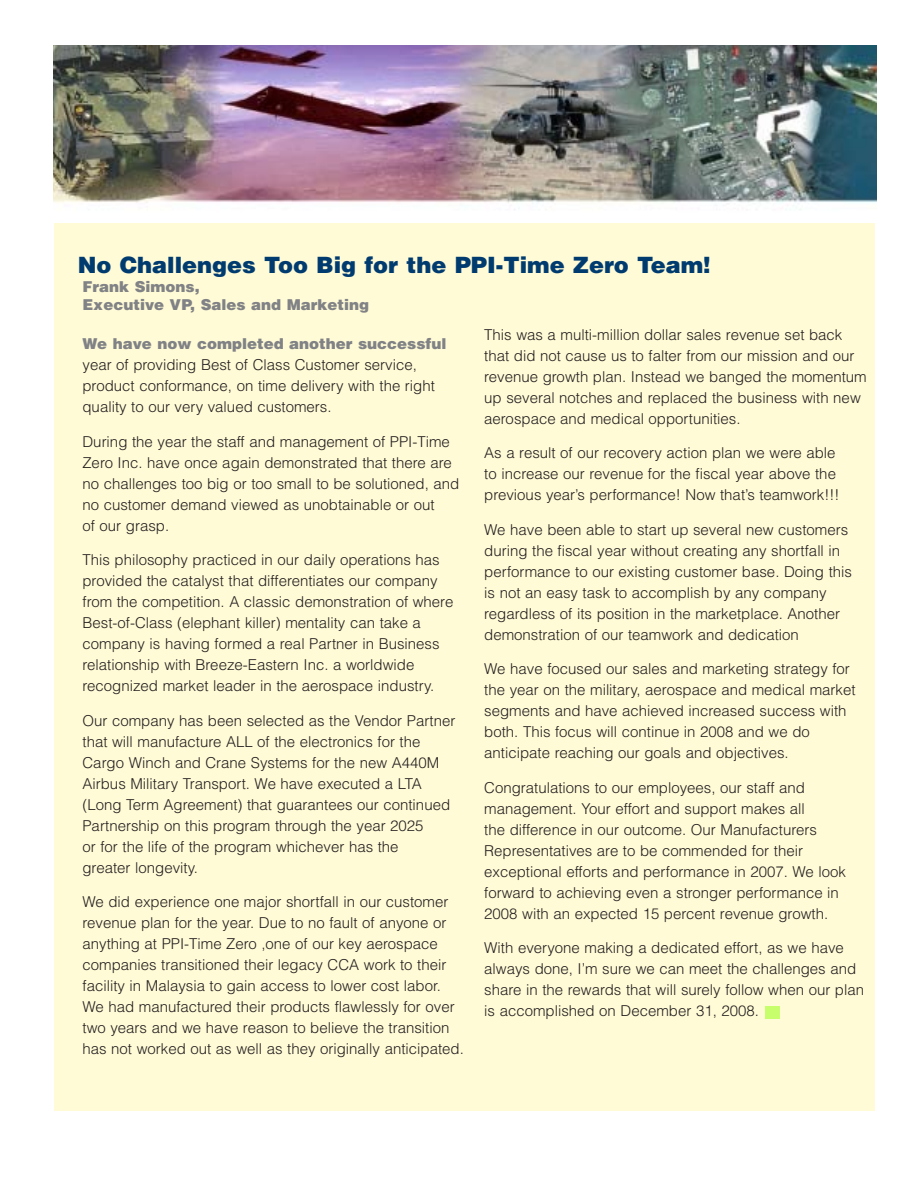
<style>
.page{position:relative;width:918px;height:1188px;background:#fff}
.page>*{position:absolute;margin:0;border:0;box-sizing:border-box;transform-origin:0 0}
.t1{font:900 22.5px "Helvetica";color:#003b70}
.t2{font:300 15px/21px "Helvetica";color:#231f20}
.t3{font:900 15px/18px "Helvetica";color:#808285}
</style>
<div class="page">
<div style="left:54px;top:119px;width:820px;height:992px;background:#fffbd6"></div>
<img style="left:54px;top:45px;width:822px;height:178px">
<div style="left:765px;top:1006px;width:15px;height:13px;background:#c6ff6b"></div>
<h1 class="t1" style="left:78px;top:250px;width:635px">No Challenges Too Big for the PPI-Time Zero Team!</h1>
<p class="t3" style="left:82px;top:277px;width:288px">Frank Simons,<br>Executive VP, Sales and Marketing</p>
<p class="t3" style="left:82px;top:334px;width:365px">We have now completed another successful</p>
<p class="t2" style="left:82px;top:354px;width:354px">year of providing Best of Class Customer service, product conformance, on time delivery with the right quality to our very valued customers.</p>
<p class="t2" style="left:82px;top:431px;width:378px">During the year the staff and management of PPI-Time Zero Inc. have once again demonstrated that there are no challenges too big or too small to be solutioned, and no customer demand viewed as unobtainable or out<br>of our grasp.</p>
<p class="t2" style="left:82px;top:549px;width:372px">This philosophy practiced in our daily operations has provided the catalyst that differentiates our company from the competition. A classic demonstration of where Best-of-Class (elephant killer) mentality can take a company is having formed a real Partner in Business relationship with Breeze-Eastern Inc. a worldwide recognized market leader in the aerospace industry.</p>
<p class="t2" style="left:82px;top:710px;width:374px">Our company has been selected as the Vendor Partner that will manufacture ALL of the electronics for the Cargo Winch and Crane Systems for the new A440M Airbus Military Transport. We have executed a LTA (Long Term Agreement) that guarantees our continued Partnership on this program through the year 2025<br>or for the life of the program whichever has the<br>greater longevity.</p>
<p class="t2" style="left:82px;top:891px;width:383px">We did experience one major shortfall in our customer revenue plan for the year. Due to no fault of anyone or anything at PPI-Time Zero ,one of our key aerospace companies transitioned their legacy CCA work to their facility in Malaysia to gain access to lower cost labor.<br>We had manufactured their products flawlessly for over two years and we have reason to believe the transition has not worked out as well as they originally anticipated.</p>
<p class="t2" style="left:484px;top:324px;width:384px">This was a multi-million dollar sales revenue set back that did not cause us to falter from our mission and our revenue growth plan. Instead we banged the momentum up several notches and replaced the business with new aerospace and medical opportunities.</p>
<p class="t2" style="left:484px;top:442px;width:357px">As a result of our recovery action plan we were able to increase our revenue for the fiscal year above the previous year’s performance! Now that’s teamwork!!!</p>
<p class="t2" style="left:484px;top:519px;width:369px">We have been able to start up several new customers during the fiscal year without creating any shortfall in performance to our existing customer base. Doing this is not an easy task to accomplish by any company regardless of its position in the marketplace. Another demonstration of our teamwork and dedication</p>
<p class="t2" style="left:484px;top:658px;width:373px">We have focused our sales and marketing strategy for the year on the military, aerospace and medical market segments and have achieved increased success with both. This focus will continue in 2008 and we do anticipate reaching our goals and objectives.</p>
<p class="t2" style="left:484px;top:777px;width:363px">Congratulations to our employees, our staff and management. Your effort and support makes all<br>the difference in our outcome. Our Manufacturers Representatives are to be commended for their exceptional efforts and performance in 2007. We look forward to achieving even a stronger performance in 2008 with an expected 15 percent revenue growth.</p>
<p class="t2" style="left:484px;top:937px;width:381px">With everyone making a dedicated effort, as we have always done, I’m sure we can meet the challenges and share in the rewards that will surely follow when our plan is accomplished on December 31, 2008.</p>
</div>
